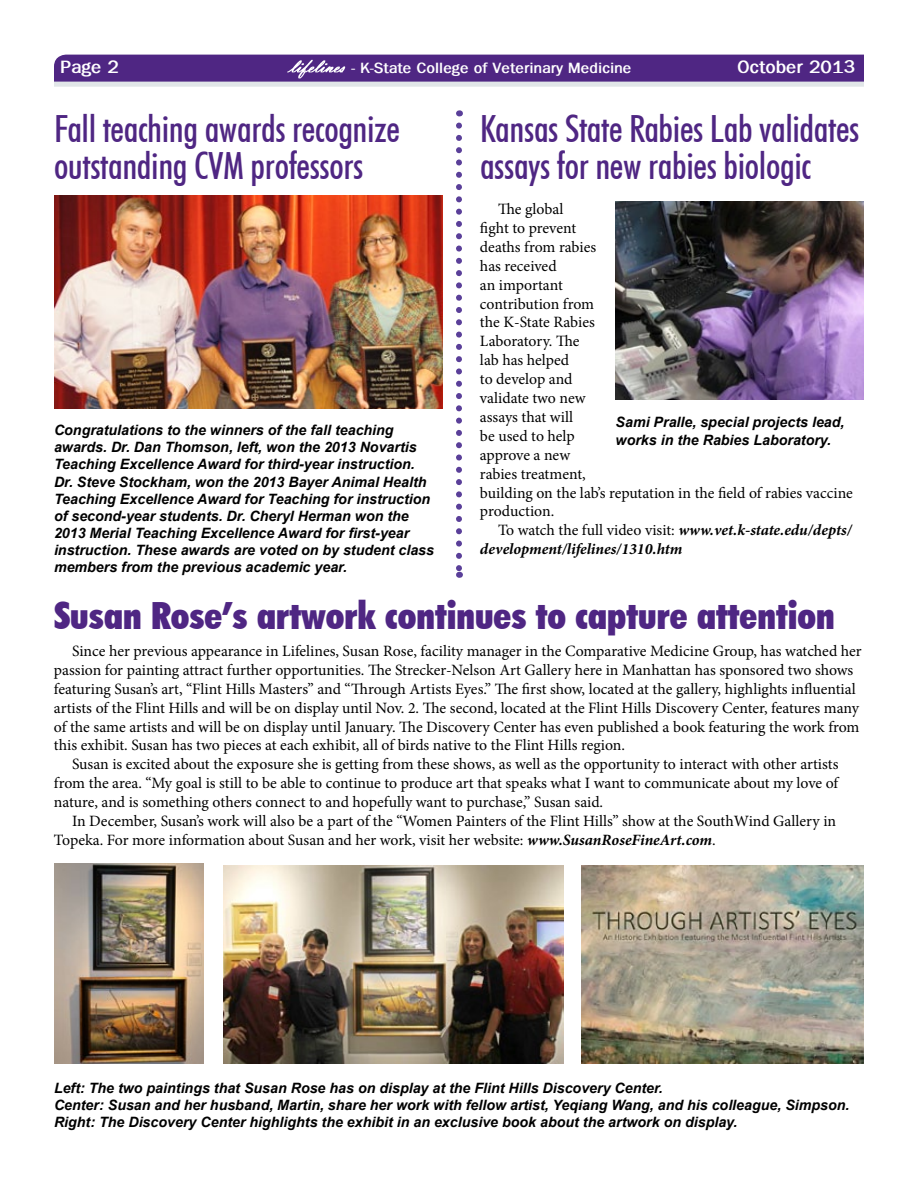
<style>
.page{position:relative;width:918px;height:1188px;background:#fff}
.page>*{position:absolute;margin:0;border:0;box-sizing:border-box;transform-origin:0 0}
.t1{font:500 condensed 37.5px/37.5px "Futura BT";letter-spacing:-.01em;color:#4f2683}
.t2{font:900 condensed 37.5px "Futura BT";color:#4f2683}
.t3{font:700 18px "Franklin Gothic";color:#fff}
.t4{font:15.75px/18.9px "Minion Pro";letter-spacing:-.005em;color:#000}
.t5{font:italic 700 15.75px/18.9px "Minion Pro";letter-spacing:-.005em;color:#000}
.t6{font:700 15px "Franklin Gothic";color:#fff}
.t7{font:italic 700 14.25px/17.1px "Arial";color:#000}
.s1{font-family:"Vladimir Script";font-weight:400;font-size:22.5px;color:#4f2683}
.s2{font-weight:400;font-style:normal}
.s3{font-weight:700;font-style:italic}
</style>
<div class="page">
<div style="left:54px;top:81px;width:810px;height:6px;background:#e1e6e8"></div>
<div style="left:54px;top:55px;width:810px;height:27px;background:#4f2683"></div>
<img style="left:290px;top:60px;width:21px;height:12px">
<img style="left:223px;top:865px;width:341px;height:199px">
<img style="left:54px;top:864px;width:149px;height:200px">
<img style="left:581px;top:865px;width:283px;height:199px">
<img style="left:54px;top:196px;width:389px;height:213px">
<img style="left:616px;top:202px;width:248px;height:197px">
<svg style="left:456px;top:126px;width:6px;height:452px"></svg>
<p class="t3" style="left:60px;top:57px;width:60px">Page 2</p>
<p class="t6" style="left:287px;top:59px;width:346px"><span class="s1">lifelines</span> - K-State College of Veterinary Medicine</p>
<p class="t3" style="left:737px;top:57px;width:119px">October 2013</p>
<h1 class="t1" style="left:54px;top:110px;width:347px">Fall teaching awards recognize outstanding CVM professors</h1>
<h1 class="t1" style="left:480px;top:110px;width:381px">Kansas State Rabies Lab validates assays for new rabies biologic</h1>
<p class="t4" style="left:480px;top:200px;width:374px;text-indent:18px">The global<br>fight to prevent<br>deaths from rabies<br>has received<br>an important<br>contribution from<br>the K-State Rabies<br>Laboratory. The<br>lab has helped<br>to develop and<br>validate two new<br>assays that will<br>be used to help<br>approve a new<br>rabies treatment,<br>building on the lab’s reputation in the field of rabies vaccine production.</p>
<p class="t5" style="left:480px;top:521px;width:373px;text-indent:18px"><span class="s2">To watch the full video visit:</span> www.vet.k-state.edu/depts/ development/lifelines/1310.htm</p>
<p class="t7" style="left:616px;top:414px;width:230px">Sami Pralle, special projects lead, works in the Rabies Laboratory.</p>
<p class="t7" style="left:54px;top:422px;width:382px">Congratulations to the winners of the fall teaching awards. Dr. Dan Thomson, left, won the 2013 Novartis Teaching Excellence Award for third-year instruction.<br>Dr. Steve Stockham, won the 2013 Bayer Animal Health Teaching Excellence Award for Teaching for instruction of second-year students. Dr. Cheryl Herman won the 2013 Merial Teaching Excellence Award for first-year instruction. These awards are voted on by student class members from the previous academic year.</p>
<h1 class="t2" style="left:54px;top:592px;width:782px">Susan Rose’s artwork continues to capture attention</h1>
<p class="t4" style="left:54px;top:642px;width:809px;text-indent:18px">Since her previous appearance in Lifelines, Susan Rose, facility manager in the Comparative Medicine Group, has watched her passion for painting attract further opportunities. The Strecker-Nelson Art Gallery here in Manhattan has sponsored two shows featuring Susan’s art, “Flint Hills Masters” and “Through Artists Eyes.” The first show, located at the gallery, highlights influential artists of the Flint Hills and will be on display until Nov. 2. The second, located at the Flint Hills Discovery Center, features many of the same artists and will be on display until January. The Discovery Center has even published a book featuring the work from this exhibit. Susan has two pieces at each exhibit, all of birds native to the Flint Hills region.</p>
<p class="t4" style="left:54px;top:755px;width:786px;text-align:justify;text-indent:18px">Susan is excited about the exposure she is getting from these shows, as well as the opportunity to interact with other artists from the area. “My goal is still to be able to continue to produce art that speaks what I want to communicate about my love of nature, and is something others connect to and hopefully want to purchase,” Susan said.</p>
<p class="t4" style="left:54px;top:812px;width:784px;text-indent:18px">In December, Susan’s work will also be a part of the “Women Painters of the Flint Hills” show at the SouthWind Gallery in<br>Topeka. For more information about Susan and her work, visit her website: <span class="s3">www.SusanRoseFineArt.com</span>.</p>
<p class="t7" style="left:54px;top:1080px;width:797px">Left: The two paintings that Susan Rose has on display at the Flint Hills Discovery Center.<br>Center: Susan and her husband, Martin, share her work with fellow artist, Yeqiang Wang, and his colleague, Simpson.<br>Right: The Discovery Center highlights the exhibit in an exclusive book about the artwork on display.</p>
</div>
